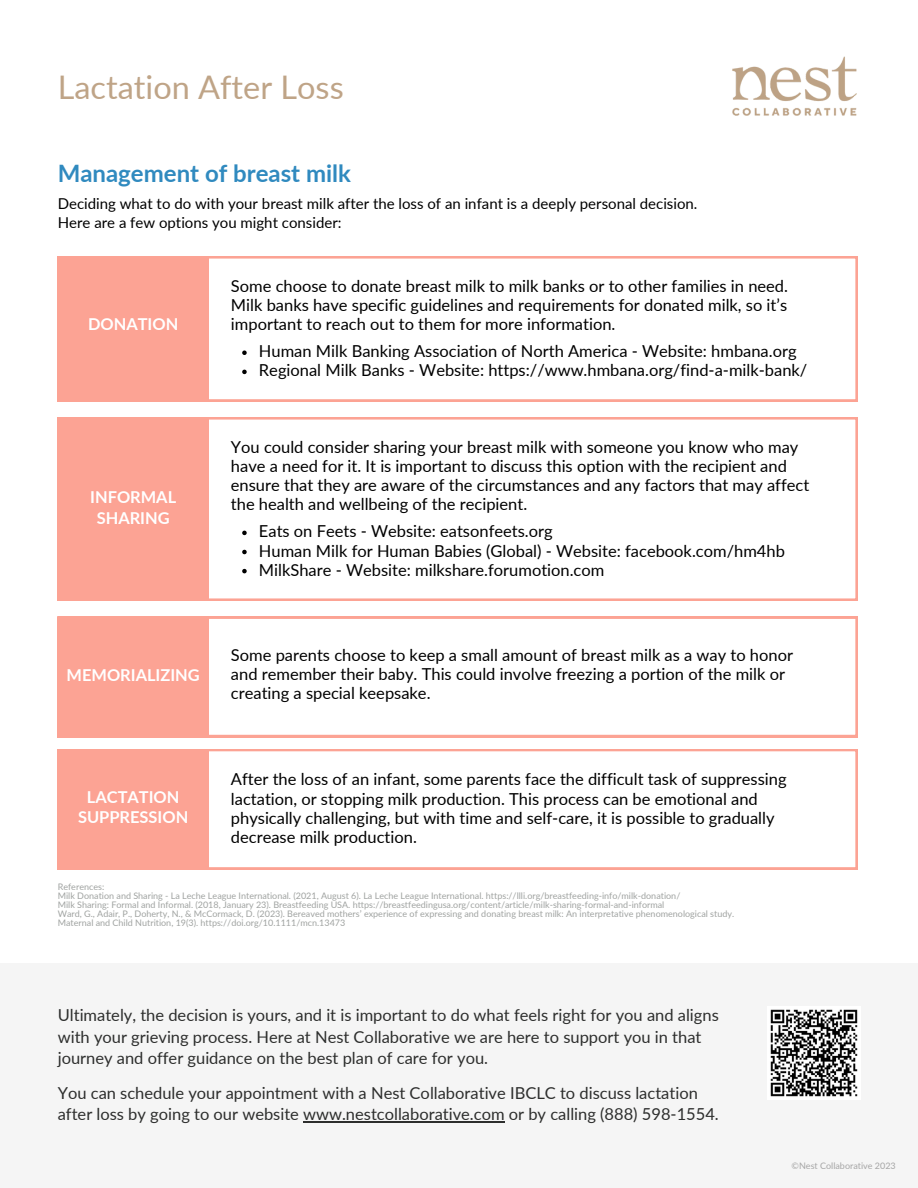
<style>
.page{position:relative;width:918px;height:1188px;background:#fff}
.page>*{position:absolute;margin:0;border:0;box-sizing:border-box;transform-origin:0 0}
.t1{font:32.55px "Lato";color:#bfa487}
.t2{font:700 24px "Lato";color:#308abf}
.t3{font:16.5px/19.2px "Lato";color:#000}
.t4{font:16.5px/21.3px "Lato";color:#2d2e2d}
.t5{font:700 16.35px "Lato";color:#fff}
.t6{font:15px "Lato";color:#000}
.t7{font:9px/9px "Lato";color:#a0a3a1}
.t8{font:9px "Lato";color:#a6a6a6}
</style>
<div class="page">
<svg style="left:209px;top:256px;width:649px;height:145px"></svg>
<div style="left:58px;top:256px;width:151px;height:145px;background:#fca394"></div>
<svg style="left:209px;top:417px;width:649px;height:184px"></svg>
<div style="left:58px;top:417px;width:151px;height:184px;background:#fca394"></div>
<svg style="left:209px;top:617px;width:649px;height:120px"></svg>
<div style="left:58px;top:617px;width:151px;height:120px;background:#fca394"></div>
<svg style="left:209px;top:749px;width:649px;height:120px"></svg>
<div style="left:58px;top:749px;width:151px;height:120px;background:#fca394"></div>
<div style="left:0;top:964px;width:918px;height:224px;background:#f5f5f5"></div>
<img style="left:732px;top:56px;width:125px;height:60px">
<img style="left:770px;top:1009px;width:88px;height:88px">
<svg style="left:242px;top:351px;width:5px;height:4px"></svg>
<svg style="left:242px;top:370px;width:5px;height:4px"></svg>
<svg style="left:242px;top:531px;width:5px;height:4px"></svg>
<svg style="left:242px;top:550px;width:5px;height:4px"></svg>
<svg style="left:242px;top:569px;width:5px;height:4px"></svg>
<hr style="left:303px;top:1122px;width:202px;height:1px;background:#2d2e2d">
<p class="t1" style="left:58px;top:67px;width:288px">Lactation After Loss</p>
<p class="t2" style="left:58px;top:158px;width:295px">Management of breast milk</p>
<p class="t6" style="left:58px;top:194px;width:641px">Deciding what to do with your breast milk after the loss of an infant is a deeply personal decision.</p>
<p class="t6" style="left:58px;top:213px;width:285px">Here are a few options you might consider:</p>
<p class="t5" style="left:88px;top:314px;width:92px">DONATION</p>
<p class="t5" style="left:90px;top:487px;width:87px">INFORMAL</p>
<p class="t5" style="left:97px;top:508px;width:74px">SHARING</p>
<p class="t5" style="left:67px;top:665px;width:135px">MEMORIALIZING</p>
<p class="t5" style="left:87px;top:786px;width:94px">LACTATION</p>
<p class="t5" style="left:78px;top:807px;width:112px">SUPPRESSION</p>
<p class="t3" style="left:231px;top:276px;width:559px;text-align:justify">Some choose to donate breast milk to milk banks or to other families in need.<br>Milk banks have specific guidelines and requirements for donated milk, so it’s important to reach out to them for more information.</p>
<p class="t3" style="left:259px;top:341px;width:539px">Human Milk Banking Association of North America - Website: hmbana.org</p>
<p class="t3" style="left:259px;top:360px;width:550px">Regional Milk Banks - Website: https://www.hmbana.org/find-a-milk-bank/</p>
<p class="t3" style="left:231px;top:437px;width:580px">You could consider sharing your breast milk with someone you know who may have a need for it. It is important to discuss this option with the recipient and ensure that they are aware of the circumstances and any factors that may affect the health and wellbeing of the recipient.</p>
<p class="t3" style="left:259px;top:521px;width:295px">Eats on Feets - Website: eatsonfeets.org</p>
<p class="t3" style="left:259px;top:541px;width:527px">Human Milk for Human Babies (Global) - Website: facebook.com/hm4hb</p>
<p class="t3" style="left:259px;top:560px;width:347px">MilkShare - Website: milkshare.forumotion.com</p>
<p class="t3" style="left:231px;top:645px;width:564px">Some parents choose to keep a small amount of breast milk as a way to honor and remember their baby. This could involve freezing a portion of the milk or creating a special keepsake.</p>
<p class="t3" style="left:231px;top:769px;width:557px">After the loss of an infant, some parents face the difficult task of suppressing lactation, or stopping milk production. This process can be emotional and physically challenging, but with time and self-care, it is possible to gradually decrease milk production.</p>
<p class="t7" style="left:58px;top:882px;width:48px">References:</p>
<p class="t7" style="left:58px;top:891px;width:624px">Milk Donation and Sharing - La Leche League International. (2021, August 6). La Leche League International. https://llli.org/breastfeeding-info/milk-donation/</p>
<p class="t7" style="left:58px;top:900px;width:608px">Milk Sharing: Formal and Informal. (2018, January 23). Breastfeeding USA. https://breastfeedingusa.org/content/article/milk-sharing-formal-and-informal</p>
<p class="t7" style="left:58px;top:909px;width:678px">Ward, G., Adair, P., Doherty, N., &amp; McCormack, D. (2023). Bereaved mothers’ experience of expressing and donating breast milk: An interpretative phenomenological study.<br>Maternal and Child Nutrition, 19(3). https://doi.org/10.1111/mcn.13473</p>
<p class="t4" style="left:58px;top:1004px;width:663px">Ultimately, the decision is yours, and it is important to do what feels right for you and aligns with your grieving process. Here at Nest Collaborative we are here to support you in that journey and offer guidance on the best plan of care for you.</p>
<p class="t4" style="left:58px;top:1082px;width:663px">You can schedule your appointment with a Nest Collaborative IBCLC to discuss lactation after loss by going to our website www.nestcollaborative.com or by calling (888) 598-1554.</p>
<p class="t8" style="left:792px;top:1160px;width:106px">©Nest Collaborative 2023</p>
</div>
